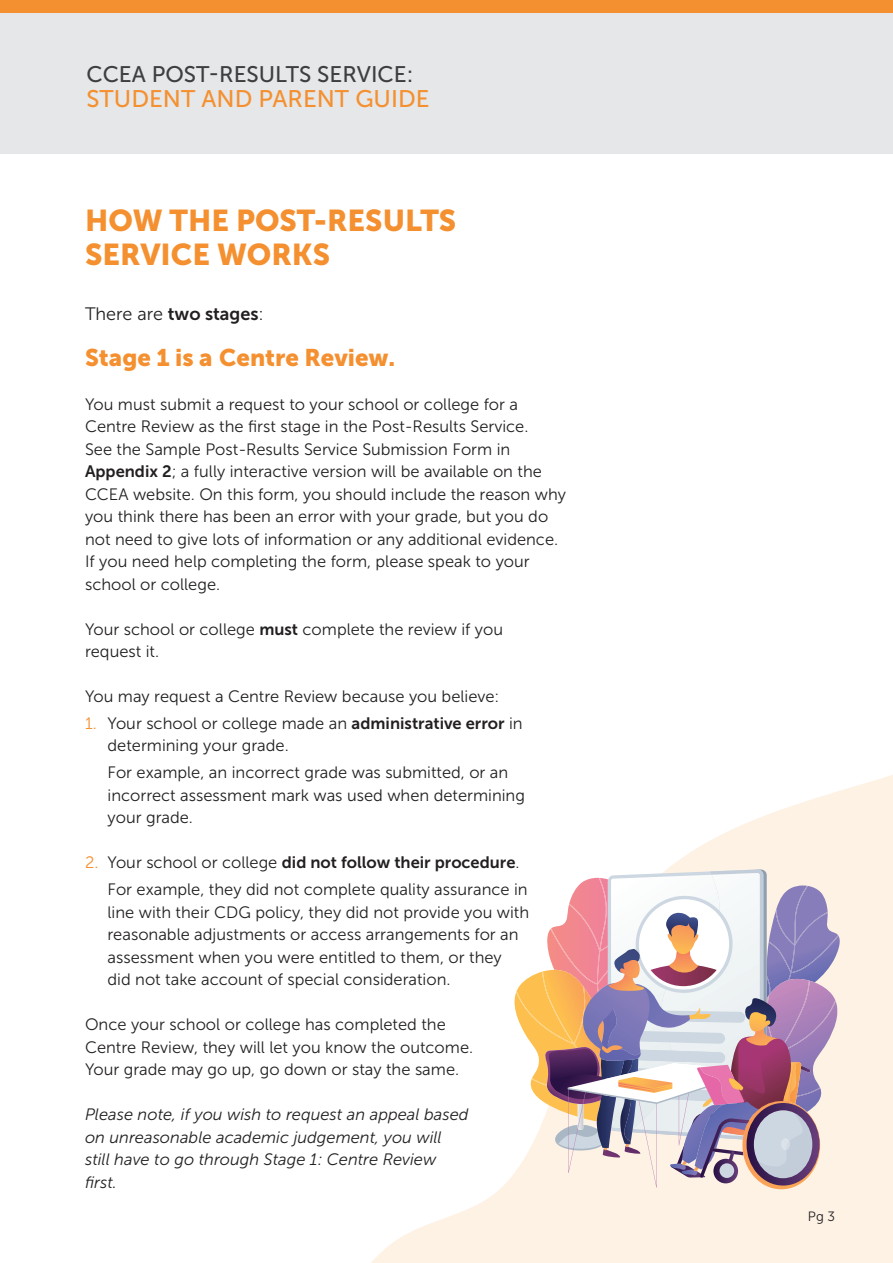
<style>
.page{position:relative;width:893px;height:1263px;background:#fff}
.page>*{position:absolute;margin:0;border:0;box-sizing:border-box;transform-origin:0 0}
.t1{font:30px "Museo Sans 900";color:#f49030}
.t2{font:24px "Museo Sans 900";color:#f49030}
.t3{font:24px "Museo Sans 500";color:#f49030}
.t4{font:22.5px "Museo Sans 500";color:#3e3e3f}
.t5{font:18px "Museo Sans 300";color:#231f20}
.Body-copy{font:16.5px/22.5px "Museo Sans 300";color:#231f20}
.Body-copy-2{font:italic 16.5px "Museo Sans 300";color:#231f20}
.number-tab{font:16.5px/22.5px "Museo Sans 300";color:#231f20}
.Body-copy-3{font:16.5px "Museo Sans 700";color:#231f20}
.t6{font:13.5px "Museo Sans 300";color:#231f20}
.s1{font-family:"Museo Sans 700"}
.s2{color:#f49030}
.s3{font-family:"Museo Sans 300";color:#f49030}
.s4{font-family:"Museo Sans 300"}
</style>
<div class="page">
<svg style="left:371px;top:775px;width:522px;height:488px"></svg>
<div style="left:0;top:4px;width:893px;height:150px;background:#e6e7e9"></div>
<div style="left:0;top:0;width:893px;height:13px;background:#f49030"></div>
<svg style="left:507px;top:869px;width:335px;height:320px"></svg>
<p class="t4" style="left:87px;top:62px;width:328px">CCEA POST-RESULTS SERVICE:</p>
<p class="t3" style="left:87px;top:86px;width:345px">STUDENT AND PARENT GUIDE</p>
<p class="t1" style="left:85px;top:203px;width:373px">HOW THE POST-RESULTS</p>
<p class="t1" style="left:85px;top:238px;width:247px">SERVICE WORKS</p>
<p class="t5" style="left:85px;top:304px;width:180px">There are <span class="s1">two stages</span>:</p>
<p class="t2" style="left:85px;top:344px;width:312px">Stage 1 is a Centre Review.</p>
<p class="Body-copy" style="left:85px;top:393px;width:445px">You must submit a request to your school or college for a<br>Centre Review as the first stage in the Post-Results Service.</p>
<p class="Body-copy" style="left:85px;top:438px;width:482px">See the Sample Post-Results Service Submission Form in <span class="s1">Appendix 2</span>; a fully interactive version will be available on the CCEA website. On this form, you should include the reason why you think there has been an error with your grade, but you do not need to give lots of information or any additional evidence.</p>
<p class="Body-copy" style="left:85px;top:550px;width:446px">If you need help completing the form, please speak to your school or college.</p>
<p class="Body-copy" style="left:85px;top:618px;width:420px">Your school or college <span class="s1">must</span> complete the review if you</p>
<p class="Body-copy" style="left:85px;top:640px;width:76px">request it.</p>
<p class="Body-copy" style="left:85px;top:685px;width:416px">You may request a Centre Review because you believe:</p>
<p class="number-tab" style="left:108px;top:712px;width:417px;text-indent:-22px"><span class="s2">1.</span> Your school or college made an <span class="s1">administrative error</span> in determining your grade.</p>
<p class="Body-copy" style="left:108px;top:761px;width:419px">For example, an incorrect grade was submitted, or an incorrect assessment mark was used when determining your grade.</p>
<p class="Body-copy-3" style="left:85px;top:853px;width:436px"><span class="s3">2.</span> <span class="s4">Your school or college</span> did not follow their procedure<span class="s4">.</span></p>
<p class="Body-copy" style="left:108px;top:878px;width:423px">For example, they did not complete quality assurance in line with their CDG policy, they did not provide you with reasonable adjustments or access arrangements for an assessment when you were entitled to them, or they</p>
<p class="Body-copy" style="left:108px;top:968px;width:344px">did not take account of special consideration.</p>
<p class="Body-copy" style="left:85px;top:1013px;width:362px">Once your school or college has completed the</p>
<p class="Body-copy" style="left:85px;top:1036px;width:390px">Centre Review, they will let you know the outcome.</p>
<p class="Body-copy" style="left:85px;top:1058px;width:376px">Your grade may go up, go down or stay the same.</p>
<p class="Body-copy-2" style="left:85px;top:1105px;width:385px">Please note, if you wish to request an appeal based</p>
<p class="Body-copy-2" style="left:85px;top:1128px;width:358px">on unreasonable academic judgement, you will</p>
<p class="Body-copy-2" style="left:85px;top:1150px;width:353px">still have to go through Stage 1: Centre Review</p>
<p class="Body-copy-2" style="left:85px;top:1173px;width:33px">first.</p>
<p class="t6" style="left:808px;top:1209px;width:29px">Pg 3</p>
</div>
